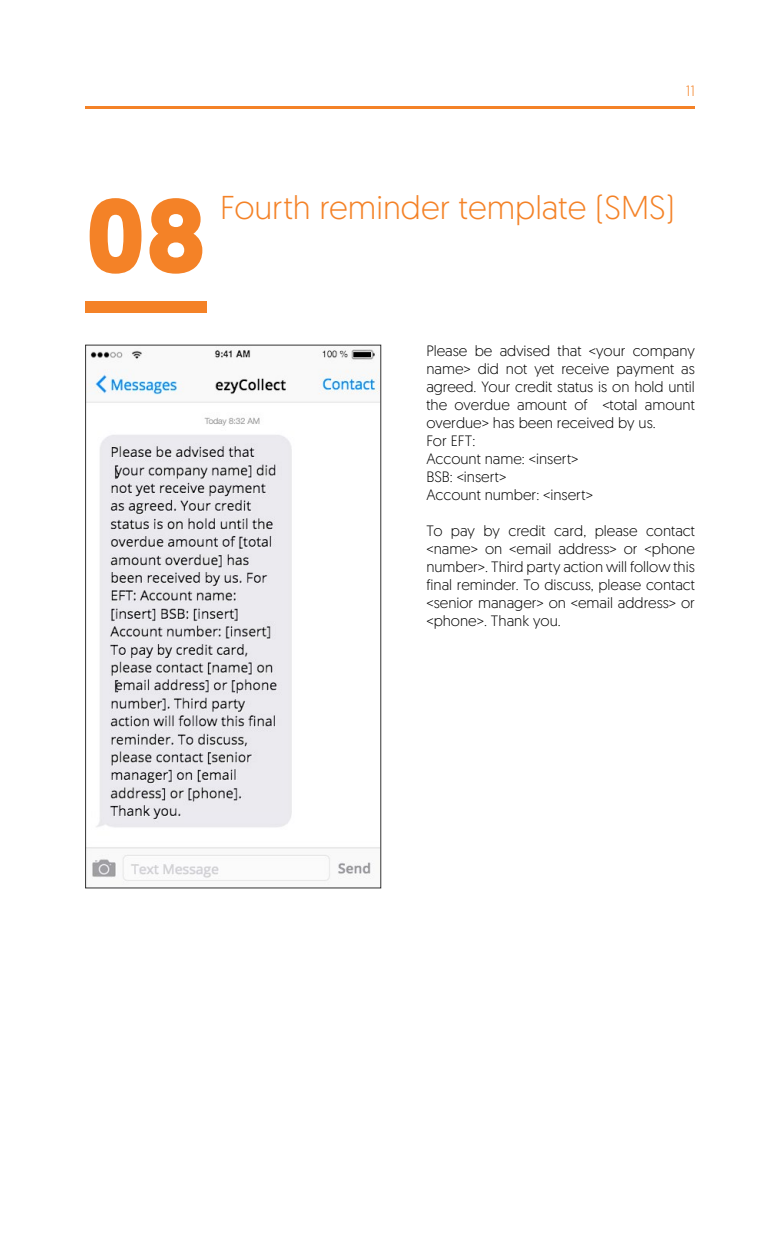
<style>
.page{position:relative;width:780px;height:1248px;background:#fff}
.page>*{position:absolute;margin:0;border:0;box-sizing:border-box;transform-origin:0 0}
.t1{font:700 104px "Geomanist";color:#f48227}
.t2{font:300 33px "Geomanist";color:#f48227}
.t3{font:300 15px/18px "Geomanist";color:#000}
.t4{font:300 15px "Geomanist";color:#f48227}
</style>
<div class="page">
<hr style="left:85px;top:106px;width:609px;height:3px;background:#f48227">
<div style="left:85px;top:301px;width:121px;height:11px;background:#f48227"></div>
<img style="left:87px;top:347px;width:292px;height:535px">
<div style="left:85px;top:344px;width:296px;height:544px;border:1px solid #333"></div>
<p class="t4" style="left:685px;top:81px;width:11px">11</p>
<h1 class="t1" style="left:85px;top:166px;width:122px">08</h1>
<h2 class="t2" style="left:220px;top:186px;width:456px">Fourth reminder template (SMS)</h2>
<p class="t3" style="left:426px;top:341px;width:270px">Please be advised that &lt;your company name&gt; did not yet receive payment as agreed. Your credit status is on hold until the overdue amount of &lt;total amount overdue&gt; has been received by us.<br>For EFT:<br>Account name: &lt;insert&gt;<br>BSB: &lt;insert&gt;<br>Account number: &lt;insert&gt;</p>
<p class="t3" style="left:426px;top:521px;width:270px;text-align:justify">To pay by credit card, please contact &lt;name&gt; on &lt;email address&gt; or &lt;phone number&gt;. Third party action will follow this final reminder. To discuss, please contact &lt;senior manager&gt; on &lt;email address&gt; or &lt;phone&gt;. Thank you.</p>
</div>
